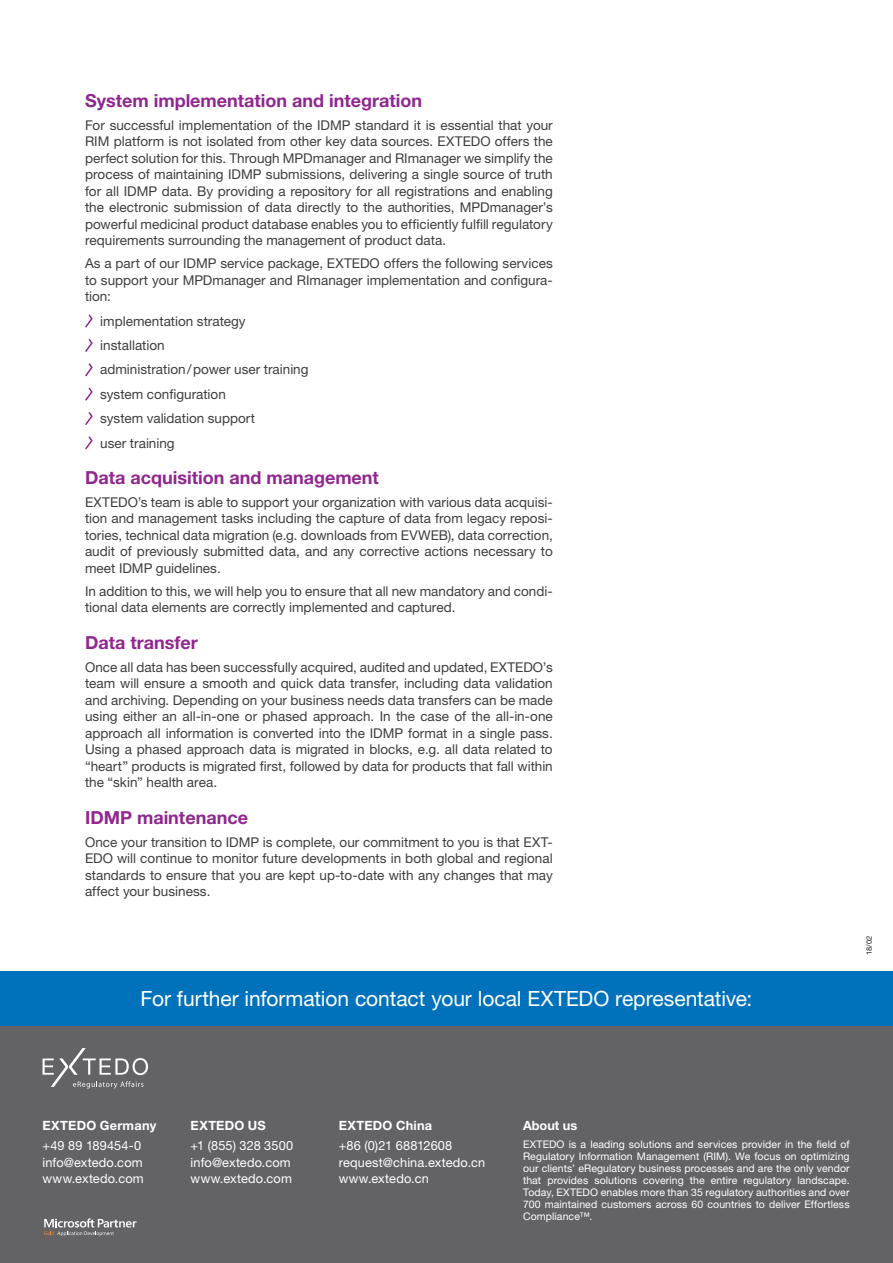
<style>
.page{position:relative;width:893px;height:1263px;background:#fff}
.page>*{position:absolute;margin:0;border:0;box-sizing:border-box;transform-origin:0 0}
.t1{font:21px "Helvetica Neue LT Pro";letter-spacing:-.005em;color:#fff}
.Head_2{font:700 18px "Helvetica Neue LT Pro";color:#90268f}
.Fließ{font:13.5px/16.5px "Helvetica Neue LT Pro";color:#3e3e3f;text-align:justify}
.t2{font:12.75px/16.5px "Helvetica Neue LT Pro";letter-spacing:.01em;color:#fff}
.t3{font:700 12.75px "Helvetica Neue LT Pro";letter-spacing:.02em;color:#fff}
.t4{font:10.5px/12px "Helvetica Neue LT Pro";letter-spacing:.01em;color:#fff;text-align:justify}
.t5{font:7.5px "Helvetica Neue LT Pro";color:#231f20}
</style>
<div class="page">
<div style="left:0;top:1026px;width:893px;height:237px;background:#636366"></div>
<div style="left:0;top:971px;width:893px;height:55px;background:#0072bc"></div>
<svg style="left:43px;top:1048px;width:105px;height:40px"></svg>
<svg style="left:44px;top:1218px;width:92px;height:18px"></svg>
<svg style="left:85px;top:314px;width:8px;height:14px"></svg>
<svg style="left:85px;top:339px;width:8px;height:13px"></svg>
<svg style="left:85px;top:363px;width:8px;height:14px"></svg>
<svg style="left:85px;top:387px;width:8px;height:14px"></svg>
<svg style="left:85px;top:412px;width:8px;height:13px"></svg>
<svg style="left:85px;top:436px;width:8px;height:14px"></svg>
<p class="Head_2" style="left:85px;top:89px;width:339px">System implementation and integration</p>
<p class="Fließ" style="left:85px;top:117px;width:469px">For successful implementation of the IDMP standard it is essential that your RIM platform is not isolated from other key data sources. EXTEDO offers the perfect solution for this. Through MPDmanager and RImanager we simplify the process of maintaining IDMP submissions, delivering a single source of truth for all IDMP data. By providing a repository for all registrations and enabling the electronic submission of data directly to the authorities, MPDmanager’s powerful medicinal product database enables you to efficiently fulfill regulatory requirements surrounding the management of product data.</p>
<p class="Fließ" style="left:85px;top:255px;width:469px">As a part of our IDMP service package, EXTEDO offers the following services to support your MPDmanager and RImanager implementation and configura&shy;tion:</p>
<p class="Fließ" style="left:100px;top:312px;width:147px">implementation strategy</p>
<p class="Fließ" style="left:100px;top:337px;width:66px">installation</p>
<p class="Fließ" style="left:100px;top:361px;width:210px">administration/power user training</p>
<p class="Fließ" style="left:100px;top:386px;width:127px">system configuration</p>
<p class="Fließ" style="left:100px;top:410px;width:156px">system validation support</p>
<p class="Fließ" style="left:100px;top:434px;width:76px">user training</p>
<p class="Head_2" style="left:85px;top:466px;width:295px">Data acquisition and management</p>
<p class="Fließ" style="left:85px;top:494px;width:469px">EXTEDO’s team is able to support your organization with various data acquisi&shy;tion and management tasks including the capture of data from legacy reposi&shy;tories, technical data migration (e.g. downloads from EVWEB), data correction, audit of previously submitted data, and any corrective actions necessary to meet IDMP guidelines.</p>
<p class="Fließ" style="left:85px;top:583px;width:469px">In addition to this, we will help you to ensure that all new mandatory and condi&shy;tional data elements are correctly implemented and captured.</p>
<p class="Head_2" style="left:85px;top:631px;width:114px">Data transfer</p>
<p class="Fließ" style="left:85px;top:658px;width:469px">Once all data has been successfully acquired, audited and updated, EXTEDO’s team will ensure a smooth and quick data transfer, including data validation and archiving. Depending on your business needs data transfers can be made using either an all-in-one or phased approach. In the case of the all-in-one approach all information is converted into the IDMP format in a single pass.<br>Using a phased approach data is migrated in blocks, e.g. all data related to “heart” products is migrated first, followed by data for products that fall within the “skin” health area.</p>
<p class="Head_2" style="left:85px;top:806px;width:164px">IDMP maintenance</p>
<p class="Fließ" style="left:85px;top:833px;width:469px">Once your transition to IDMP is complete, our commitment to you is that EXT-EDO will continue to monitor future developments in both global and regional standards to ensure that you are kept up-to-date with any changes that may affect your business.</p>
<h1 class="t1" style="left:141px;top:986px;width:613px">For further information contact your local EXTEDO representative:</h1>
<p class="t5" style="left:865px;top:955px;width:21px;rotate:-90deg">18/02</p>
<p class="t3" style="left:43px;top:1117px;width:115px">EXTEDO Germany</p>
<p class="t2" style="left:43px;top:1137px;width:103px">+49 89 189454-0 info@extedo.com www.extedo.com</p>
<p class="t3" style="left:191px;top:1117px;width:77px">EXTEDO US</p>
<p class="t2" style="left:191px;top:1137px;width:104px">+1 (855) 328 3500 info@extedo.com www.extedo.com</p>
<p class="t3" style="left:339px;top:1117px;width:95px">EXTEDO China</p>
<p class="t2" style="left:339px;top:1137px;width:148px">+86 (0)21 68812608 request@china.extedo.cn www.extedo.cn</p>
<p class="t3" style="left:523px;top:1117px;width:56px">About us</p>
<p class="t4" style="left:523px;top:1138px;width:328px">EXTEDO is a leading solutions and services provider in the field of Regulatory Information Management (RIM). We focus on optimizing our clients’ eRegulatory business processes and are the only vendor that provides solutions covering the entire regulatory landscape.<br>Today, EXTEDO enables more than 35 regulatory authorities and over 700 maintained customers across 60 countries to deliver Effortless Compliance™.</p>
</div>
